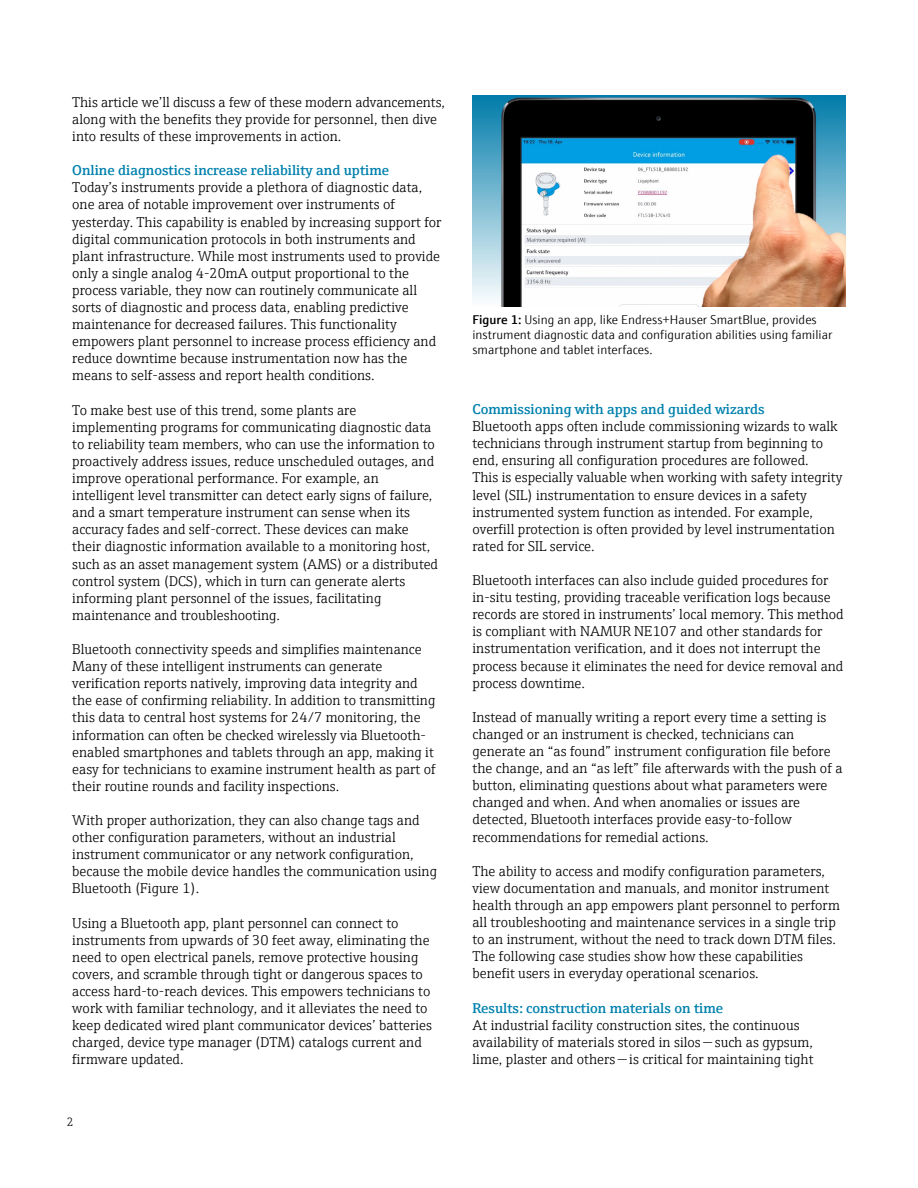
<style>
.page{position:relative;width:918px;height:1188px;background:#fff}
.page>*{position:absolute;margin:0;border:0;box-sizing:border-box;transform-origin:0 0}
.t1{font:300 14.25px/17.1px "E+H Serif";color:#000}
.t2{font:600 14.25px "E+H Serif";color:#0081ad}
.t3{font:300 12.75px/15.3px "E+H Sans";color:#000}
.t4{font:300 12px "E+H Serif";color:#000}
.s1{font-weight:600}
</style>
<div class="page">
<img style="left:472px;top:95px;width:373px;height:211px">
<p class="t1" style="left:72px;top:92px;width:374px">This article we’ll discuss a few of these modern advancements, along with the benefits they provide for personnel, then dive into results of these improvements in action.</p>
<p class="t2" style="left:72px;top:159px;width:318px">Online diagnostics increase reliability and uptime</p>
<p class="t1" style="left:72px;top:178px;width:371px">Today’s instruments provide a plethora of diagnostic data, one area of notable improvement over instruments of yesterday. This capability is enabled by increasing support for digital communication protocols in both instruments and plant infrastructure. While most instruments used to provide only a single analog 4-20mA output proportional to the process variable, they now can routinely communicate all sorts of diagnostic and process data, enabling predictive maintenance for decreased failures. This functionality empowers plant personnel to increase process efficiency and reduce downtime because instrumentation now has the means to self-assess and report health conditions.</p>
<p class="t1" style="left:72px;top:400px;width:367px">To make best use of this trend, some plants are implementing programs for communicating diagnostic data to reliability team members, who can use the information to proactively address issues, reduce unscheduled outages, and improve operational performance. For example, an intelligent level transmitter can detect early signs of failure, and a smart temperature instrument can sense when its accuracy fades and self-correct. These devices can make their diagnostic information available to a monitoring host, such as an asset management system (AMS) or a distributed control system (DCS), which in turn can generate alerts informing plant personnel of the issues, facilitating maintenance and troubleshooting.</p>
<p class="t1" style="left:72px;top:640px;width:365px">Bluetooth connectivity speeds and simplifies maintenance Many of these intelligent instruments can generate verification reports natively, improving data integrity and the ease of confirming reliability. In addition to transmitting this data to central host systems for 24/7 monitoring, the information can often be checked wirelessly via Bluetooth&shy;enabled smartphones and tablets through an app, making it easy for technicians to examine instrument health as part of their routine rounds and facility inspections.</p>
<p class="t1" style="left:72px;top:811px;width:366px">With proper authorization, they can also change tags and other configuration parameters, without an industrial instrument communicator or any network configuration, because the mobile device handles the communication using Bluetooth (Figure 1).</p>
<p class="t1" style="left:72px;top:913px;width:361px">Using a Bluetooth app, plant personnel can connect to instruments from upwards of 30 feet away, eliminating the need to open electrical panels, remove protective housing covers, and scramble through tight or dangerous spaces to access hard-to-reach devices. This empowers technicians to work with familiar technology, and it alleviates the need to keep dedicated wired plant communicator devices’ batteries charged, device type manager (DTM) catalogs current and firmware updated.</p>
<p class="t4" style="left:67px;top:1113px;width:8px">2</p>
<p class="t3" style="left:472px;top:311px;width:361px"><span class="s1">Figure 1:</span> Using an app, like Endress+Hauser SmartBlue, provides instrument diagnostic data and configuration abilities using familiar smartphone and tablet interfaces.</p>
<p class="t2" style="left:472px;top:398px;width:294px">Commissioning with apps and guided wizards</p>
<p class="t1" style="left:472px;top:417px;width:372px">Bluetooth apps often include commissioning wizards to walk technicians through instrument startup from beginning to end, ensuring all configuration procedures are followed.<br>This is especially valuable when working with safety integrity level (SIL) instrumentation to ensure devices in a safety instrumented system function as intended. For example, overfill protection is often provided by level instrumentation rated for SIL service.</p>
<p class="t1" style="left:472px;top:571px;width:373px">Bluetooth interfaces can also include guided procedures for in-situ testing, providing traceable verification logs because records are stored in instruments’ local memory. This method is compliant with NAMUR NE107 and other standards for instrumentation verification, and it does not interrupt the process because it eliminates the need for device removal and process downtime.</p>
<p class="t1" style="left:472px;top:707px;width:372px">Instead of manually writing a report every time a setting is changed or an instrument is checked, technicians can generate an “as found” instrument configuration file before the change, and an “as left” file afterwards with the push of a button, eliminating questions about what parameters were changed and when. And when anomalies or issues are detected, Bluetooth interfaces provide easy-to-follow recommendations for remedial actions.</p>
<p class="t1" style="left:472px;top:861px;width:369px">The ability to access and modify configuration parameters, view documentation and manuals, and monitor instrument health through an app empowers plant personnel to perform all troubleshooting and maintenance services in a single trip to an instrument, without the need to track down DTM files.<br>The following case studies show how these capabilities benefit users in everyday operational scenarios.</p>
<p class="t2" style="left:472px;top:997px;width:252px">Results: construction materials on time</p>
<p class="t1" style="left:472px;top:1015px;width:343px">At industrial facility construction sites, the continuous availability of materials stored in silos — such as gypsum, lime, plaster and others — is critical for maintaining tight</p>
</div>
